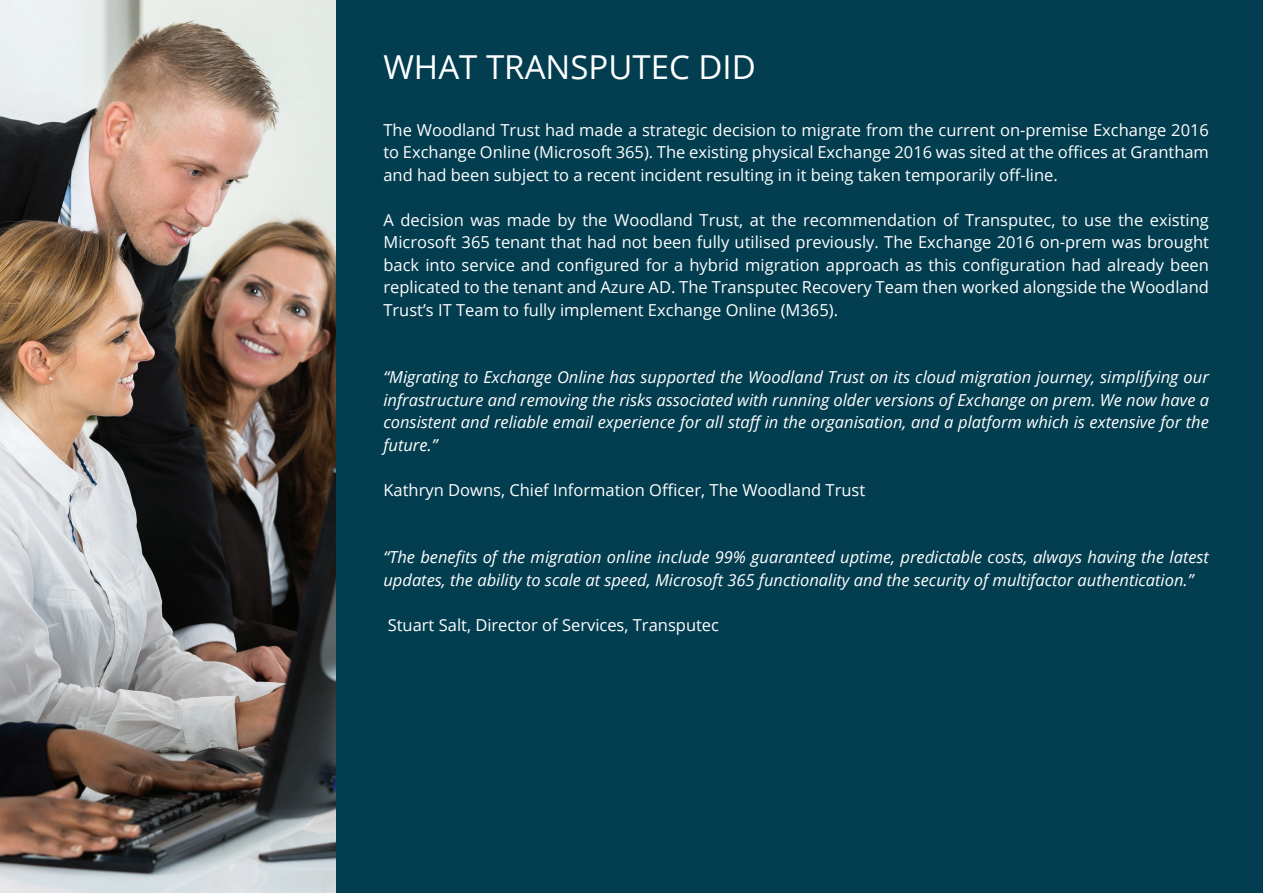
<style>
.page{position:relative;width:1263px;height:893px;background:#fff}
.page>*{position:absolute;margin:0;border:0;box-sizing:border-box;transform-origin:0 0}
.t1{font:33px "Open Sans";color:#fff}
.t2{font:16.5px/22.5px "Open Sans";color:#fff;text-align:justify}
.t3{font:italic 16.5px/22.5px "Open Sans";color:#fff;text-align:justify}
</style>
<div class="page">
<img style="left:0;top:0;width:336px;height:893px">
<div style="left:336px;top:0;width:927px;height:893px;background:#023d50"></div>
<h1 class="t1" style="left:383px;top:45px;width:374px">WHAT TRANSPUTEC DID</h1>
<p class="t2" style="left:383px;top:118px;width:827px">The Woodland Trust had made a strategic decision to migrate from the current on-premise Exchange 2016 to Exchange Online (Microsoft 365). The existing physical Exchange 2016 was sited at the offices at Grantham and had been subject to a recent incident resulting in it being taken temporarily off-line.</p>
<p class="t2" style="left:383px;top:208px;width:827px">A decision was made by the Woodland Trust, at the recommendation of Transputec, to use the existing Microsoft 365 tenant that had not been fully utilised previously. The Exchange 2016 on-prem was brought back into service and configured for a hybrid migration approach as this configuration had already been replicated to the tenant and Azure AD. The Transputec Recovery Team then worked alongside the Woodland Trust’s IT Team to fully implement Exchange Online (M365).</p>
<p class="t3" style="left:383px;top:366px;width:827px">“Migrating to Exchange Online has supported the Woodland Trust on its cloud migration journey, simplifying our infrastructure and removing the risks associated with running older versions of Exchange on prem. We now have a consistent and reliable email experience for all staff in the organisation, and a platform which is extensive for the future.”</p>
<p class="t2" style="left:383px;top:478px;width:483px">Kathryn Downs, Chief Information Officer, The Woodland Trust</p>
<p class="t3" style="left:383px;top:546px;width:827px">“The benefits of the migration online include 99% guaranteed uptime, predictable costs, always having the latest updates, the ability to scale at speed, Microsoft 365 functionality and the security of multifactor authentication.”</p>
<p class="t2" style="left:388px;top:613px;width:333px">Stuart Salt, Director of Services, Transputec</p>
</div>
